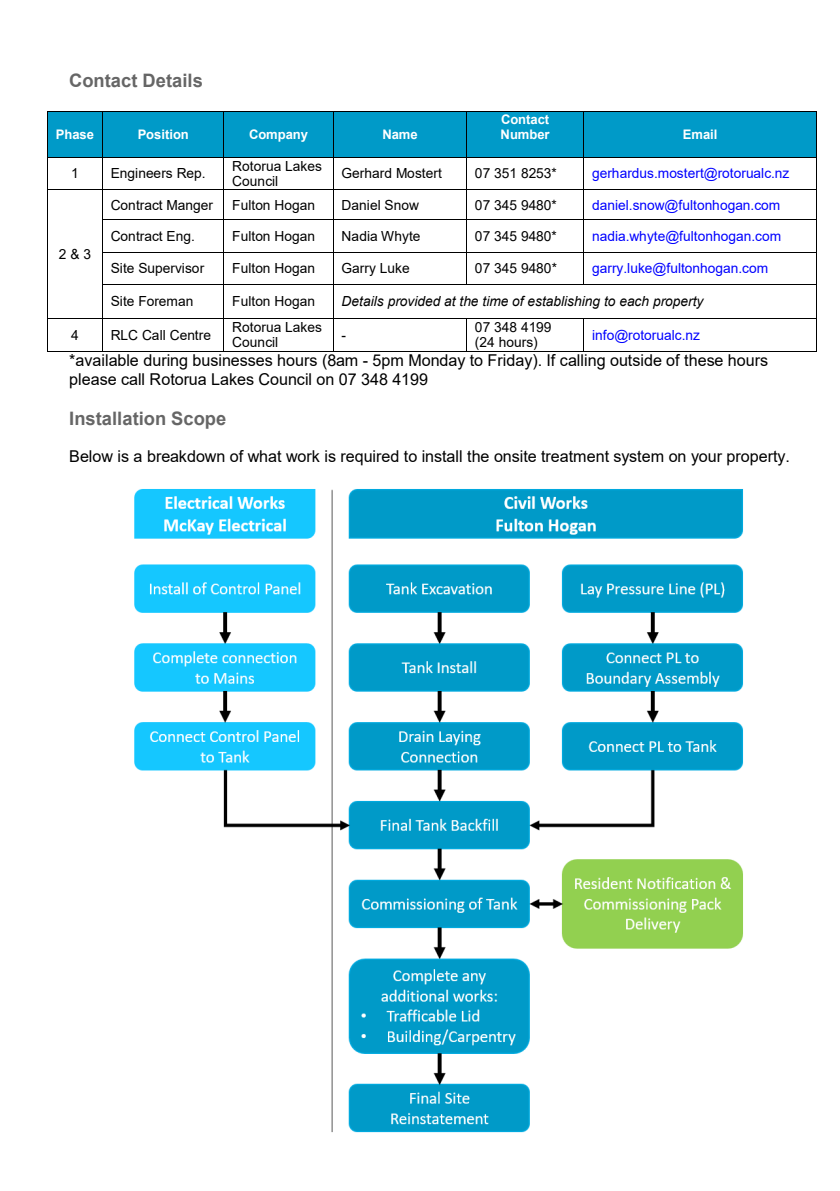
<style>
.page{position:relative;width:840px;height:1191px;background:#fff}
.page>*{position:absolute;margin:0;border:0;box-sizing:border-box;transform-origin:0 0}
.t1{font:700 18.6px "Arial";color:#666}
.t2{font:16.4px/18.8px "Arial";color:#000}
.t3{font:14px/16px "Arial";letter-spacing:.005em;color:#000}
.t4{font:14px "Arial";letter-spacing:.005em;color:#00f}
.t5{font:italic 14px "Arial";letter-spacing:.005em;color:#000}
.t6{font:700 13.2px/15px "Arial";letter-spacing:-.005em;color:#fff}
</style>
<div class="page">
<div style="left:48px;top:111px;width:54px;height:46px;background:#009ac8"></div>
<div style="left:103px;top:111px;width:120px;height:46px;background:#009ac8"></div>
<div style="left:224px;top:111px;width:109px;height:46px;background:#009ac8"></div>
<div style="left:333px;top:111px;width:133px;height:46px;background:#009ac8"></div>
<div style="left:467px;top:111px;width:116px;height:46px;background:#009ac8"></div>
<div style="left:583px;top:111px;width:233px;height:46px;background:#009ac8"></div>
<hr style="left:48px;top:111px;width:54px;height:1px;background:#000">
<hr style="left:103px;top:111px;width:120px;height:1px;background:#000">
<hr style="left:224px;top:111px;width:109px;height:1px;background:#000">
<hr style="left:333px;top:111px;width:133px;height:1px;background:#000">
<hr style="left:466px;top:111px;width:117px;height:1px;background:#000">
<hr style="left:583px;top:111px;width:232px;height:1px;background:#000">
<hr style="left:47px;top:111px;width:1px;height:46px;background:#000">
<hr style="left:102px;top:111px;width:1px;height:46px;background:#000">
<hr style="left:223px;top:111px;width:1px;height:46px;background:#000">
<hr style="left:333px;top:111px;width:1px;height:46px;background:#000">
<hr style="left:466px;top:111px;width:1px;height:46px;background:#000">
<hr style="left:583px;top:111px;width:1px;height:46px;background:#000">
<hr style="left:815px;top:111px;width:1px;height:46px;background:#000">
<hr style="left:48px;top:157px;width:54px;height:1px;background:#000">
<hr style="left:103px;top:157px;width:120px;height:1px;background:#000">
<hr style="left:224px;top:157px;width:109px;height:1px;background:#000">
<hr style="left:333px;top:157px;width:133px;height:1px;background:#000">
<hr style="left:466px;top:157px;width:117px;height:1px;background:#000">
<hr style="left:583px;top:157px;width:232px;height:1px;background:#000">
<hr style="left:47px;top:157px;width:1px;height:33px;background:#000">
<hr style="left:102px;top:157px;width:1px;height:33px;background:#000">
<hr style="left:223px;top:157px;width:1px;height:33px;background:#000">
<hr style="left:333px;top:157px;width:1px;height:33px;background:#000">
<hr style="left:466px;top:157px;width:1px;height:33px;background:#000">
<hr style="left:583px;top:157px;width:1px;height:33px;background:#000">
<hr style="left:815px;top:157px;width:1px;height:33px;background:#000">
<hr style="left:48px;top:190px;width:54px;height:1px;background:#000">
<hr style="left:103px;top:190px;width:120px;height:1px;background:#000">
<hr style="left:224px;top:190px;width:109px;height:1px;background:#000">
<hr style="left:333px;top:190px;width:133px;height:1px;background:#000">
<hr style="left:466px;top:190px;width:117px;height:1px;background:#000">
<hr style="left:583px;top:190px;width:232px;height:1px;background:#000">
<svg style="left:47px;top:190px;width:1px;height:30px"></svg>
<svg style="left:102px;top:190px;width:1px;height:30px"></svg>
<hr style="left:103px;top:219px;width:120px;height:1px;background:#000">
<svg style="left:223px;top:190px;width:1px;height:30px"></svg>
<hr style="left:224px;top:219px;width:109px;height:1px;background:#000">
<svg style="left:333px;top:191px;width:1px;height:28px"></svg>
<hr style="left:333px;top:219px;width:133px;height:1px;background:#000">
<svg style="left:466px;top:191px;width:1px;height:28px"></svg>
<hr style="left:466px;top:219px;width:117px;height:1px;background:#000">
<svg style="left:583px;top:191px;width:1px;height:28px"></svg>
<hr style="left:583px;top:219px;width:232px;height:1px;background:#000">
<hr style="left:47px;top:220px;width:1px;height:32px;background:#000">
<hr style="left:102px;top:220px;width:1px;height:32px;background:#000">
<hr style="left:223px;top:220px;width:1px;height:32px;background:#000">
<hr style="left:333px;top:220px;width:1px;height:32px;background:#000">
<hr style="left:466px;top:220px;width:1px;height:32px;background:#000">
<hr style="left:583px;top:220px;width:1px;height:32px;background:#000">
<hr style="left:815px;top:220px;width:1px;height:32px;background:#000">
<hr style="left:103px;top:252px;width:120px;height:1px;background:#000">
<hr style="left:224px;top:252px;width:109px;height:1px;background:#000">
<hr style="left:333px;top:252px;width:133px;height:1px;background:#000">
<hr style="left:466px;top:252px;width:117px;height:1px;background:#000">
<hr style="left:583px;top:252px;width:232px;height:1px;background:#000">
<hr style="left:47px;top:252px;width:1px;height:32px;background:#000">
<hr style="left:102px;top:252px;width:1px;height:32px;background:#000">
<hr style="left:223px;top:252px;width:1px;height:32px;background:#000">
<hr style="left:333px;top:252px;width:1px;height:32px;background:#000">
<hr style="left:466px;top:252px;width:1px;height:32px;background:#000">
<hr style="left:583px;top:252px;width:1px;height:32px;background:#000">
<hr style="left:815px;top:252px;width:1px;height:32px;background:#000">
<hr style="left:103px;top:284px;width:120px;height:1px;background:#000">
<hr style="left:224px;top:284px;width:109px;height:1px;background:#000">
<hr style="left:333px;top:284px;width:133px;height:1px;background:#000">
<hr style="left:466px;top:284px;width:117px;height:1px;background:#000">
<hr style="left:583px;top:284px;width:232px;height:1px;background:#000">
<hr style="left:47px;top:285px;width:1px;height:33px;background:#000">
<hr style="left:102px;top:285px;width:1px;height:33px;background:#000">
<hr style="left:223px;top:285px;width:1px;height:33px;background:#000">
<hr style="left:333px;top:285px;width:1px;height:33px;background:#000">
<hr style="left:815px;top:285px;width:1px;height:33px;background:#000">
<hr style="left:48px;top:318px;width:54px;height:1px;background:#000">
<hr style="left:103px;top:318px;width:120px;height:1px;background:#000">
<hr style="left:224px;top:318px;width:109px;height:1px;background:#000">
<hr style="left:333px;top:318px;width:133px;height:1px;background:#000">
<hr style="left:466px;top:318px;width:117px;height:1px;background:#000">
<hr style="left:583px;top:318px;width:232px;height:1px;background:#000">
<hr style="left:47px;top:318px;width:1px;height:33px;background:#000">
<hr style="left:48px;top:351px;width:54px;height:1px;background:#000">
<hr style="left:102px;top:318px;width:1px;height:33px;background:#000">
<hr style="left:103px;top:351px;width:120px;height:1px;background:#000">
<hr style="left:223px;top:318px;width:1px;height:33px;background:#000">
<hr style="left:224px;top:351px;width:109px;height:1px;background:#000">
<hr style="left:333px;top:318px;width:1px;height:33px;background:#000">
<hr style="left:333px;top:351px;width:133px;height:1px;background:#000">
<hr style="left:466px;top:318px;width:1px;height:33px;background:#000">
<hr style="left:466px;top:351px;width:117px;height:1px;background:#000">
<hr style="left:583px;top:318px;width:1px;height:33px;background:#000">
<hr style="left:583px;top:351px;width:232px;height:1px;background:#000">
<hr style="left:815px;top:318px;width:1px;height:33px;background:#000">
<img style="left:134px;top:489px;width:609px;height:644px">
<p class="t1" style="left:69px;top:67px;width:135px">Contact Details</p>
<p class="t6" style="left:56px;top:127px;width:40px">Phase</p>
<p class="t6" style="left:138px;top:127px;width:53px">Position</p>
<p class="t6" style="left:249px;top:127px;width:61px">Company</p>
<p class="t6" style="left:382px;top:127px;width:37px">Name</p>
<p class="t6" style="left:500px;top:112px;width:50px">Contact<br>Number</p>
<p class="t6" style="left:682px;top:127px;width:36px">Email</p>
<p class="t3" style="left:71px;top:165px;width:9px">1</p>
<p class="t3" style="left:111px;top:165px;width:96px">Engineers Rep.</p>
<p class="t3" style="left:232px;top:157px;width:91px">Rotorua Lakes<br>Council</p>
<p class="t3" style="left:341px;top:165px;width:102px">Gerhard Mostert</p>
<p class="t3" style="left:474px;top:165px;width:83px">07 351 8253*</p>
<p class="t4" style="left:591px;top:164px;width:199px">gerhardus.mostert@rotorualc.nz</p>
<p class="t3" style="left:59px;top:246px;width:34px">2 &amp; 3</p>
<p class="t3" style="left:111px;top:197px;width:104px">Contract Manger</p>
<p class="t3" style="left:232px;top:197px;width:84px">Fulton Hogan</p>
<p class="t3" style="left:341px;top:197px;width:79px">Daniel Snow</p>
<p class="t3" style="left:474px;top:197px;width:83px">07 345 9480*</p>
<p class="t4" style="left:591px;top:195px;width:190px">daniel.snow@fultonhogan.com</p>
<p class="t3" style="left:111px;top:228px;width:86px">Contract Eng.</p>
<p class="t3" style="left:232px;top:228px;width:84px">Fulton Hogan</p>
<p class="t3" style="left:341px;top:228px;width:80px">Nadia Whyte</p>
<p class="t3" style="left:474px;top:228px;width:83px">07 345 9480*</p>
<p class="t4" style="left:591px;top:226px;width:190px">nadia.whyte@fultonhogan.com</p>
<p class="t3" style="left:111px;top:260px;width:95px">Site Supervisor</p>
<p class="t3" style="left:232px;top:260px;width:84px">Fulton Hogan</p>
<p class="t3" style="left:341px;top:260px;width:70px">Garry Luke</p>
<p class="t3" style="left:474px;top:260px;width:83px">07 345 9480*</p>
<p class="t4" style="left:591px;top:259px;width:177px">garry.luke@fultonhogan.com</p>
<p class="t3" style="left:111px;top:293px;width:84px">Site Foreman</p>
<p class="t3" style="left:232px;top:293px;width:84px">Fulton Hogan</p>
<p class="t5" style="left:341px;top:292px;width:363px">Details provided at the time of establishing to each property</p>
<p class="t3" style="left:71px;top:326px;width:9px">4</p>
<p class="t3" style="left:111px;top:326px;width:102px">RLC Call Centre</p>
<p class="t3" style="left:232px;top:318px;width:91px">Rotorua Lakes<br>Council</p>
<p class="t3" style="left:474px;top:318px;width:78px">07 348 4199 (24 hours)</p>
<p class="t4" style="left:591px;top:325px;width:110px">info@rotorualc.nz</p>
<p class="t2" style="left:69px;top:351px;width:700px">*available during businesses hours (8am - 5pm Monday to Friday). If calling outside of these hours please call Rotorua Lakes Council on 07 348 4199</p>
<p class="t1" style="left:69px;top:406px;width:158px">Installation Scope</p>
<p class="t2" style="left:69px;top:447px;width:721px">Below is a breakdown of what work is required to install the onsite treatment system on your property.</p>
<p class="t3" style="left:341px;top:326px;width:6px">-</p>
</div>
